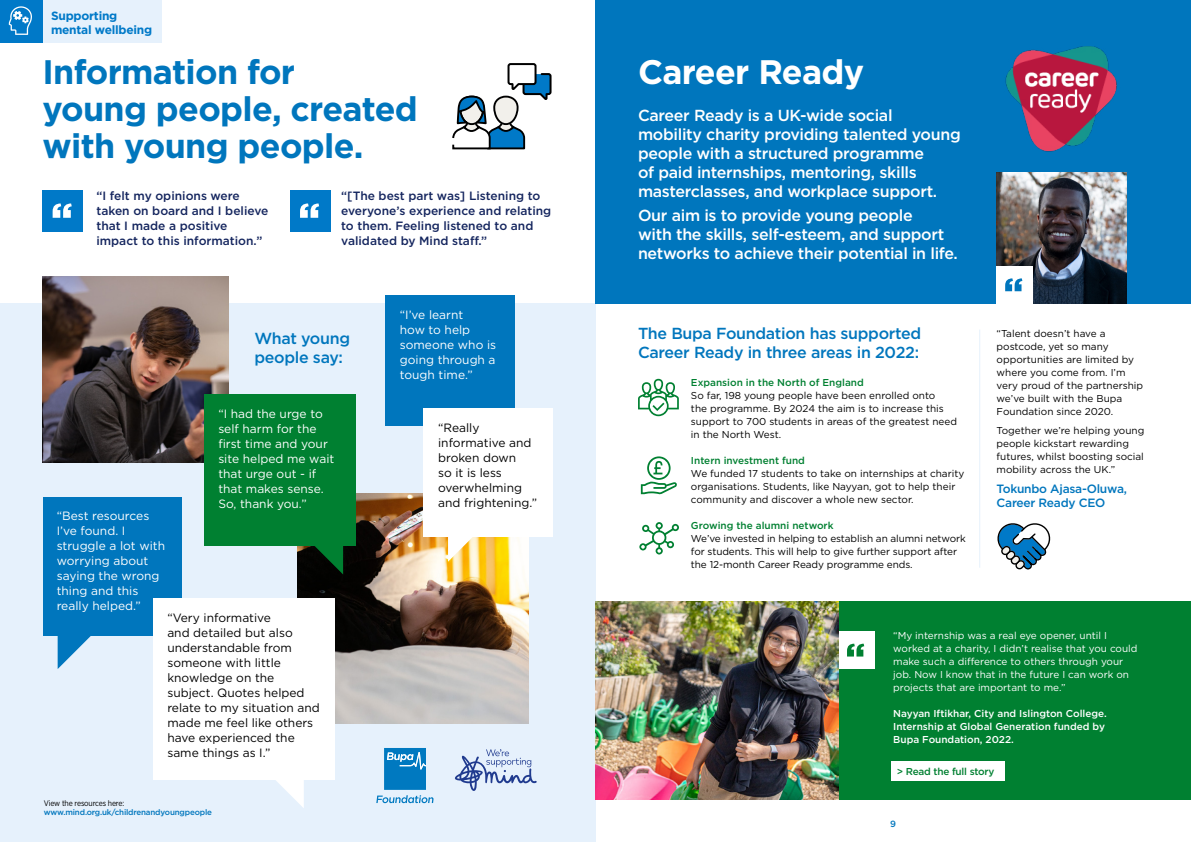
<style>
.page{position:relative;width:1191px;height:842px;background:#fff}
.page>*{position:absolute;margin:0;border:0;box-sizing:border-box;transform-origin:0 0}
.Main_Headings{font:700 34px/37px "Gotham";letter-spacing:-.02em;color:#0076bd}
.Main_Headings-2{font:700 34px "Gotham";letter-spacing:-.02em;color:#fff}
.Subheading_White{font:500 16px/19px "Gotham";letter-spacing:-.02em;color:#fff}
.Subheadings_Cyan{font:500 16px/19px "Gotham";letter-spacing:-.02em;color:#0076bd}
.Body_Copy{font:12px/15px "Gotham";color:#fff}
.Body_Copy-2{font:12px/15px "Gotham";color:#000}
.Green_Intro_Para{font:500 12px/15px "Gotham";color:#14255e}
.Subheadings_Cyan-2{font:500 12px/14.4px "Gotham";letter-spacing:-.02em;color:#0076bd}
.Main_Headings-3{font:700 12px/14px "Gotham";letter-spacing:-.02em;color:#0079c8}
.Body_Copy-3{font:10px/13px "Gotham";color:#000}
.Body_Copy-4{font:10px/13px "Gotham";color:#fff}
.Body_Copy-5{font:500 10px/13px "Gotham";color:#fff}
.Body_Copy-6{font:500 10px "Gotham";color:#008031}
.Subheading_Green{font:500 10px "Gotham";letter-spacing:-.02em;color:#008031}
.t1{font:500 9px "Gotham";color:#0076bd}
.References{font:500 8px/9.6px "Gotham";letter-spacing:-.02em;color:#0076bd}
.s1{font-family:"Gotham Narrow";font-weight:400;color:#000}
</style>
<div class="page">
<div style="left:0;top:303px;width:595px;height:539px;background:#e6f1fc"></div>
<div style="left:836px;top:601px;width:355px;height:198px;background:#008031"></div>
<div style="left:595px;top:0;width:596px;height:303px;background:#0076bd"></div>
<svg style="left:376px;top:748px;width:58px;height:55px"></svg>
<svg style="left:454px;top:749px;width:83px;height:42px"></svg>
<img style="left:43px;top:276px;width:185px;height:186px">
<img style="left:298px;top:493px;width:230px;height:230px">
<div style="left:386px;top:295px;width:129px;height:130px;background:#0076bd"></div>
<div style="left:43px;top:497px;width:138px;height:138px;background:#0076bd"></div>
<div style="left:204px;top:394px;width:152px;height:152px;background:#008031"></div>
<div style="left:424px;top:408px;width:129px;height:129px;background:#fff"></div>
<div style="left:43px;top:190px;width:40px;height:41px;background:#0079c8"></div>
<svg style="left:53px;top:203px;width:19px;height:15px"></svg>
<div style="left:290px;top:190px;width:40px;height:41px;background:#0079c8"></div>
<svg style="left:300px;top:203px;width:19px;height:15px"></svg>
<svg style="left:452px;top:63px;width:100px;height:87px"></svg>
<div style="left:153px;top:598px;width:182px;height:182px;background:#fff"></div>
<svg style="left:448px;top:537px;width:40px;height:25px"></svg>
<svg style="left:303px;top:546px;width:40px;height:28px"></svg>
<svg style="left:276px;top:780px;width:28px;height:28px"></svg>
<svg style="left:58px;top:635px;width:40px;height:34px"></svg>
<img style="left:1005px;top:46px;width:112px;height:106px">
<img style="left:996px;top:173px;width:130px;height:130px">
<div style="left:996px;top:266px;width:36px;height:37px;background:#fff"></div>
<div style="left:838px;top:631px;width:36px;height:38px;background:#fff"></div>
<svg style="left:1005px;top:278px;width:17px;height:13px"></svg>
<svg style="left:847px;top:644px;width:17px;height:12px"></svg>
<img style="left:595px;top:601px;width:243px;height:198px">
<div style="left:891px;top:761px;width:113px;height:20px;background:#fff"></div>
<hr style="left:979px;top:330px;width:1px;height:238px;background:#e6f1fc">
<svg style="left:639px;top:522px;width:40px;height:32px"></svg>
<svg style="left:647px;top:456px;width:23px;height:24px"></svg>
<svg style="left:649px;top:458px;width:20px;height:20px"></svg>
<svg style="left:653px;top:461px;width:9px;height:13px"></svg>
<svg style="left:641px;top:482px;width:36px;height:12px"></svg>
<svg style="left:638px;top:379px;width:41px;height:37px"></svg>
<svg style="left:997px;top:523px;width:54px;height:47px"></svg>
<div style="left:43px;top:0;width:119px;height:43px;background:#e6f1fc"></div>
<div style="left:0;top:0;width:43px;height:43px;background:#0079c8"></div>
<svg style="left:8px;top:6px;width:24px;height:29px"></svg>
<p class="Main_Headings-3" style="left:51px;top:8px;width:103px">Supporting mental wellbeing</p>
<p class="Main_Headings" style="left:43px;top:53px;width:377px">Information for<br>young people, created with young people.</p>
<p class="Green_Intro_Para" style="left:96px;top:188px;width:173px">“I felt my opinions were taken on board and I believe that I made a positive impact to this information.”</p>
<p class="Green_Intro_Para" style="left:341px;top:188px;width:212px">“[The best part was] Listening to everyone’s experience and relating to them. Feeling listened to and validated by Mind staff.”</p>
<p class="Subheadings_Cyan" style="left:254px;top:328px;width:97px">What young people say:</p>
<p class="Body_Copy" style="left:218px;top:406px;width:117px">“I had the urge to self harm for the first time and your site helped me wait that urge out - if that makes sense.<br>So, thank you.”</p>
<p class="Body_Copy" style="left:57px;top:508px;width:110px">“Best resources<br>I’ve found. I struggle a lot with worrying about saying the wrong thing and this really helped.”</p>
<p class="Body_Copy-2" style="left:167px;top:610px;width:154px">“Very informative<br>and detailed but also understandable from someone with little knowledge on the subject. Quotes helped relate to my situation and made me feel like others have experienced the same things as I.”</p>
<p class="References" style="left:44px;top:798px;width:169px"><span class="s1">View the resources here: </span>www.mind.org.uk/childrenandyoungpeople</p>
<p class="Body_Copy" style="left:400px;top:307px;width:98px">“I’ve learnt<br>how to help someone who is going through a tough time.”</p>
<p class="Body_Copy-2" style="left:438px;top:420px;width:101px">“Really informative and broken down<br>so it is less overwhelming and frightening.”</p>
<p class="Main_Headings-2" style="left:638px;top:49px;width:228px">Career Ready</p>
<p class="Subheading_White" style="left:638px;top:105px;width:324px">Career Ready is a UK-wide social<br>mobility charity providing talented young people with a structured programme<br>of paid internships, mentoring, skills masterclasses, and workplace support.</p>
<p class="Subheading_White" style="left:638px;top:206px;width:321px">Our aim is to provide young people<br>with the skills, self-esteem, and support networks to achieve their potential in life.</p>
<p class="Subheadings_Cyan" style="left:638px;top:324px;width:285px">The Bupa Foundation has supported<br>Career Ready in three areas in 2022:</p>
<p class="Body_Copy-6" style="left:691px;top:375px;width:174px">Expansion in the North of England</p>
<p class="Body_Copy-3" style="left:691px;top:388px;width:268px">So far, 198 young people have been enrolled onto<br>the programme. By 2024 the aim is to increase this support to 700 students in areas of the greatest need in the North West.</p>
<p class="Body_Copy-6" style="left:691px;top:453px;width:115px">Intern investment fund</p>
<p class="Body_Copy-3" style="left:691px;top:466px;width:275px">We funded 17 students to take on internships at charity organisations. Students, like Nayyan, got to help their community and discover a whole new sector.</p>
<p class="Body_Copy-6" style="left:691px;top:518px;width:144px">Growing the alumni network</p>
<p class="Body_Copy-3" style="left:691px;top:531px;width:276px">We’ve invested in helping to establish an alumni network for students. This will help to give further support after the 12-month Career Ready programme ends.</p>
<p class="Body_Copy-3" style="left:996px;top:327px;width:148px">“Talent doesn’t have a postcode, yet so many opportunities are limited by where you come from. I’m very proud of the partnership we’ve built with the Bupa<br>Foundation since 2020.</p>
<p class="Body_Copy-3" style="left:996px;top:423px;width:149px">Together we’re helping young people kickstart rewarding futures, whilst boosting social mobility across the UK.”</p>
<p class="Subheadings_Cyan-2" style="left:996px;top:481px;width:132px">Tokunbo Ajasa-Oluwa,<br>Career Ready CEO</p>
<p class="Body_Copy-4" style="left:893px;top:628px;width:246px">“My internship was a real eye opener, until I worked at a charity, I didn’t realise that you could make such a difference to others through your job. Now I know that in the future I can work on projects that are important to me.”</p>
<p class="Body_Copy-5" style="left:893px;top:707px;width:215px">Nayyan Iftikhar, City and Islington College.<br>Internship at Global Generation funded by<br>Bupa Foundation, 2022.</p>
<p class="Subheading_Green" style="left:896px;top:765px;width:99px">&gt; Read the full story</p>
<p class="t1" style="left:890px;top:817px;width:7px">9</p>
</div>
